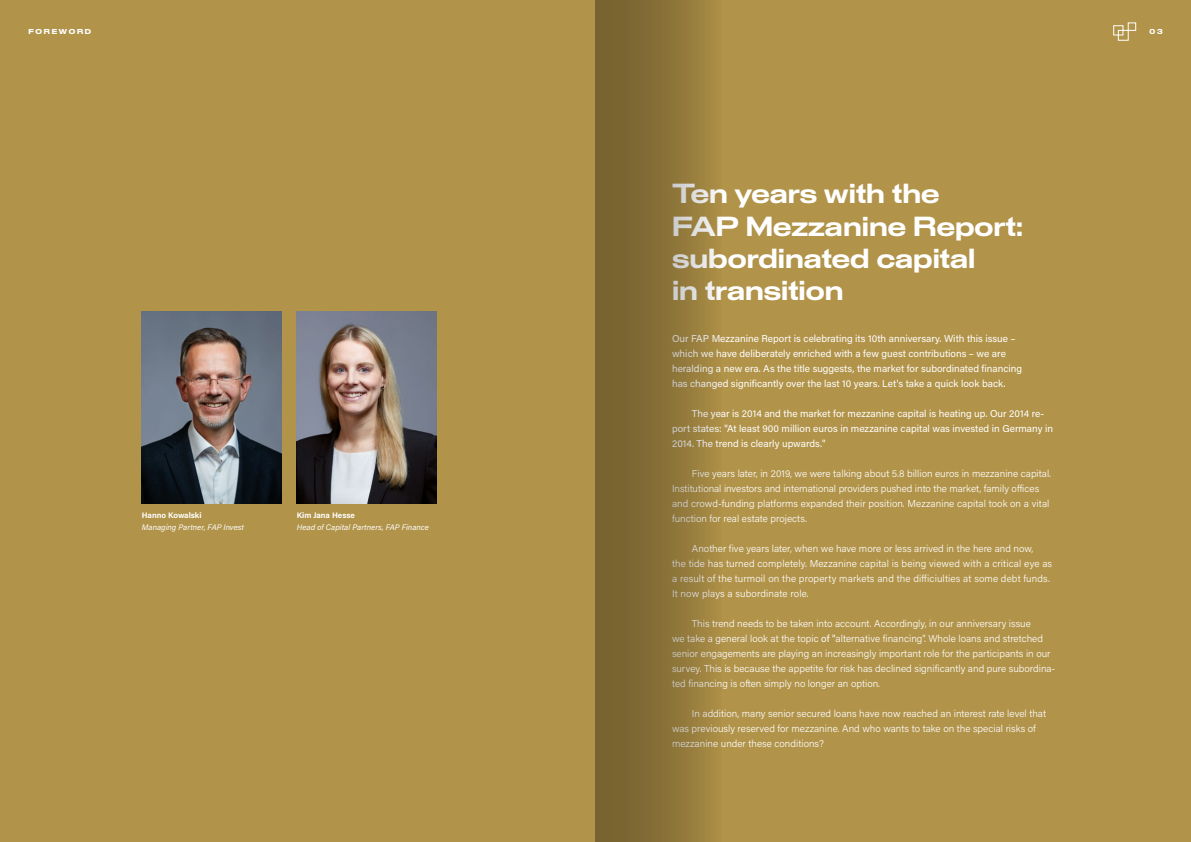
<style>
.page{position:relative;width:1191px;height:842px;background:#fff}
.page>*{position:absolute;margin:0;border:0;box-sizing:border-box;transform-origin:0 0}
.t1{font:600 27px/32.4px "Staff Wide";color:#fff}
.t2{font:300 10px/15px "Acumin Pro";color:#fff}
.t3{font:10px/15px "Acumin Pro";color:#fff}
.t4{font:italic 8px "Acumin Pro";color:#fff}
.t5{font:700 8px "Acumin Pro";color:#fff}
.t6{font:700 7px "Staff Wide";letter-spacing:.25em;color:#fff}
.s1{font-weight:400}
</style>
<div class="page">
<div style="left:587px;top:0;width:604px;height:842px;background:#b19349"></div>
<svg style="left:1113px;top:22px;width:23px;height:19px"></svg>
<div style="left:0;top:0;width:587px;height:842px;background:#b19349"></div>
<img style="left:142px;top:312px;width:140px;height:191px">
<img style="left:297px;top:312px;width:140px;height:191px">
<svg style="left:595px;top:0;width:116px;height:842px;background:#866f36"></svg>
<p class="t6" style="left:28px;top:27px;width:64px">FOREWORD</p>
<p class="t5" style="left:142px;top:509px;width:61px">Hanno Kowalski</p>
<p class="t4" style="left:142px;top:521px;width:104px">Managing Partner, FAP Invest</p>
<p class="t5" style="left:297px;top:509px;width:60px">Kim Jana Hesse</p>
<p class="t4" style="left:297px;top:521px;width:134px">Head of Capital Partners, FAP Finance</p>
<h1 class="t1" style="left:672px;top:177px;width:353px">Ten years with the<br>FAP Mezzanine Report: subordinated capital<br>in transition</h1>
<p class="t3" style="left:672px;top:330px;width:352px">Our FAP Mezzanine Report is celebrating its 10th anniversary. With this issue – which we have deliberately enriched with a few guest contributions – we are heralding a new era. As the title suggests, the market for subordinated financing has changed significantly over the last 10 years. Let's take a quick look back.</p>
<p class="t3" style="left:672px;top:405px;width:382px;text-indent:20px">The year is 2014 and the market for mezzanine capital is heating up. Our 2014 re&shy;port states: "At least 900 million euros in mezzanine capital was invested in Germany in<br>2014. The trend is clearly upwards."</p>
<p class="t2" style="left:672px;top:465px;width:380px;text-indent:20px">Five years later, in 2019, we were talking about 5.8 billion euros in mezzanine capital.<br>Institutional investors and international providers pushed into the market, family offices and crowd-funding platforms expanded their position. Mezzanine capital took on a vital function for real estate projects.</p>
<p class="t2" style="left:672px;top:540px;width:382px;text-indent:20px">Another five years later, when we have more or less arrived in the here and now,<br>the tide has turned completely. Mezzanine capital is being viewed with a critical eye as a result of the turmoil on the property markets and the difficiulties at some debt funds.<br>It now plays a subordinate role.</p>
<p class="t2" style="left:672px;top:615px;width:385px;text-indent:20px">This trend needs to be taken into account. Accordingly, in our anniversary issue<br>we take a general look at the topic <span class="s1">of "</span>alternative financing". Whole loans and stretched senior engagements are playing an increasingly important role for the participants in our survey. This is because the appetite for risk has declined significantly and pure subordina&shy;ted financing is often simply no longer an option.</p>
<p class="t2" style="left:672px;top:705px;width:375px;text-indent:20px">In addition, many senior secured loans have now reached an interest rate level that was previously reserved for mezzanine. And who wants to take on the special risks of mezzanine under these conditions?</p>
<p class="t6" style="left:1149px;top:27px;width:15px">03</p>
</div>
